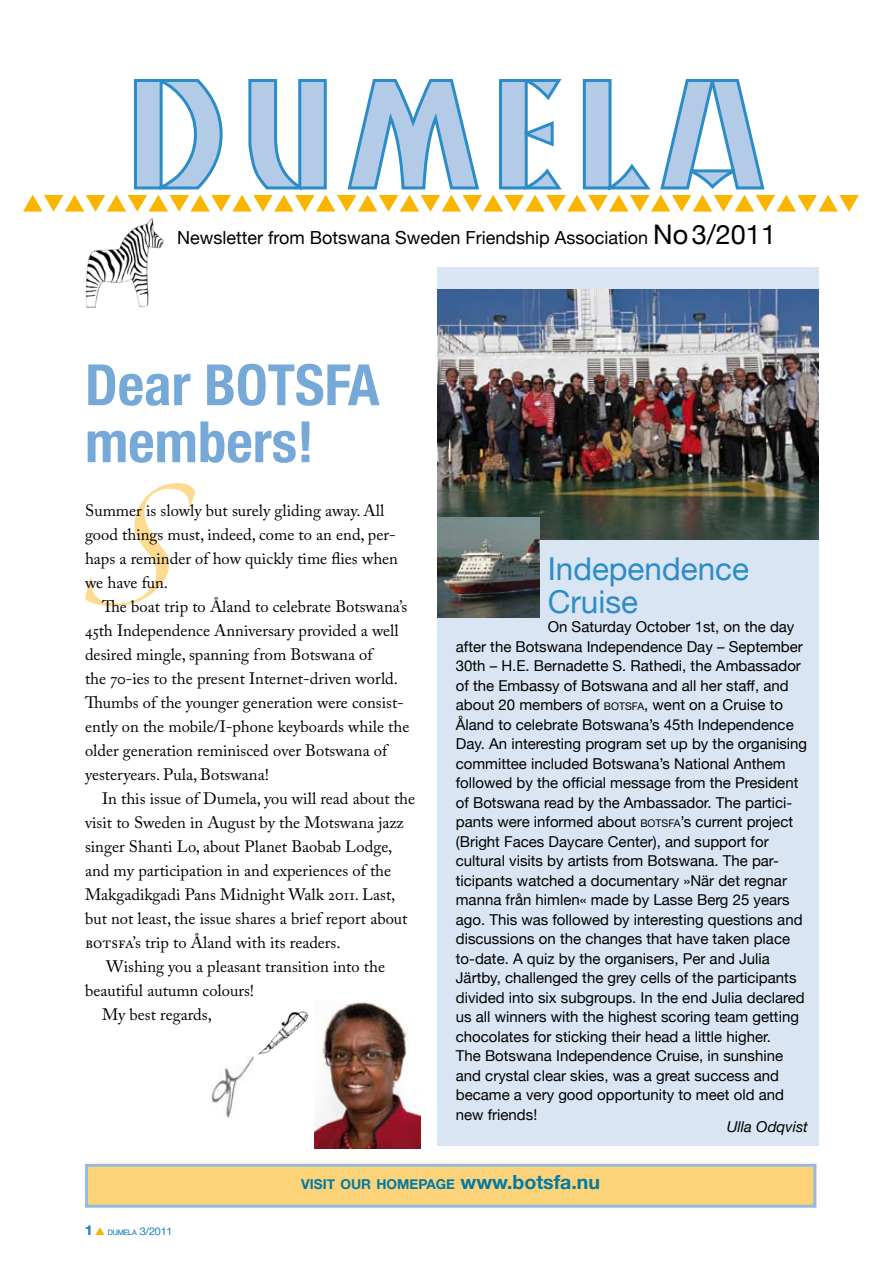
<style>
.page{position:relative;width:893px;height:1263px;background:#fff}
.page>*{position:absolute;margin:0;border:0;box-sizing:border-box;transform-origin:0 0}
.t1{font:700 condensed 57px/57px "Helvetica Neue";color:#76a9d7}
.t2{font:31.5px/33px "Helvetica Neue";color:#2b8cc7}
.t3{font:18px "Helvetica Neue";color:#000}
.t4{font:16.5px/24px "Adobe Caslon Pro";color:#000}
.t5{font:15px/19.5px "Helvetica Neue";color:#000}
.t6{font:italic 15px "Helvetica Neue";color:#000}
.t7{font:700 13.65px "Helvetica Neue";color:#007aa6}
.t8{font:300 7.35px "Helvetica Neue";color:#2b8cc7}
.s1{font-size:27px}
.s2{font-size:10.5px}
.s3{font-weight:700;font-size:13.5px}
.s4{color:#f9b500}
.s5{font-size:19.5px}
</style>
<div class="page">
<svg style="left:85px;top:483px;width:110px;height:123px"></svg>
<div style="left:437px;top:267px;width:381px;height:878px;background:#dae5f3"></div>
<svg style="left:23px;top:195px;width:836px;height:17px"></svg>
<img style="left:85px;top:218px;width:79px;height:90px">
<svg style="left:133px;top:78px;width:632px;height:113px"></svg>
<div style="left:87px;top:1165px;width:728px;height:41px;background:#fdd379"></div>
<div style="left:85px;top:1164px;width:731px;height:44px;border:3px solid #96badf"></div>
<img style="left:315px;top:1000px;width:106px;height:148px">
<img style="left:252px;top:1000px;width:69px;height:74px">
<img style="left:211px;top:1057px;width:46px;height:60px">
<img style="left:437px;top:289px;width:381px;height:250px">
<img style="left:437px;top:518px;width:102px;height:100px">
<p class="t3" style="left:177px;top:227px;width:600px">Newsletter from Botswana Sweden Friendship Association <span class="s1">No3/2011</span></p>
<h1 class="t1" style="left:85px;top:356px;width:296px">Dear BOTSFA members!</h1>
<p class="t4" style="left:85px;top:498px;width:314px">Summer is slowly but surely gliding away. All good things must, indeed, come to an end, per&shy;haps a reminder of how quickly time flies when we have fun.</p>
<p class="t4" style="left:85px;top:594px;width:326px;text-indent:17px">The boat trip to Åland to celebrate Botswana’s 45th Independence Anniversary provided a well desired mingle, spanning from Botswana of<br>the 70-ies to the present Internet-driven world.<br>Thumbs of the younger generation were consist&shy;ently on the mobile/I-phone keyboards while the older generation reminisced over Botswana of yesteryears. Pula, Botswana!</p>
<p class="t4" style="left:102px;top:786px;width:315px">In this issue of Dumela, you will read about the</p>
<p class="t4" style="left:85px;top:810px;width:320px">visit to Sweden in August by the Motswana jazz</p>
<p class="t4" style="left:85px;top:834px;width:309px">singer Shanti Lo, about Planet Baobab Lodge,</p>
<p class="t4" style="left:85px;top:858px;width:308px">and my participation in and experiences of the</p>
<p class="t4" style="left:85px;top:882px;width:312px">Makgadikgadi Pans Midnight Walk 2011. Last,</p>
<p class="t4" style="left:85px;top:906px;width:324px">but not least, the issue shares a brief report about</p>
<p class="t4" style="left:85px;top:930px;width:257px">botsfa’s trip to Åland with its readers.</p>
<p class="t4" style="left:106px;top:954px;width:281px">Wishing you a pleasant transition into the</p>
<p class="t4" style="left:85px;top:978px;width:171px">beautiful autumn colours!</p>
<p class="t4" style="left:102px;top:1002px;width:111px">My best regards,</p>
<h2 class="t2" style="left:548px;top:551px;width:203px">Independence<br>Cruise</h2>
<p class="t5" style="left:456px;top:617px;width:353px;text-indent:92px">On Saturday October 1st, on the day after the Botswana Independence Day – September 30th – H.E. Bernadette S. Rathedi, the Ambassador of the Embassy of Botswana and all her staff, and about 20 members of <span class="s2">BOTSFA</span>, went on a Cruise to Åland to celebrate Botswana’s 45th Independence Day. An interesting program set up by the organising committee included Botswana’s National Anthem followed by the official message from the President of Botswana read by the Ambassador. The partici&shy;pants were informed about <span class="s2">BOTSFA</span>’s current project (Bright Faces Daycare Center), and support for cultural visits by artists from Botswana. The par&shy;ticipants watched a documentary »När det regnar manna från himlen« made by Lasse Berg 25 years ago. This was followed by interesting questions and discussions on the changes that have taken place to-date. A quiz by the organisers, Per and Julia Järtby, challenged the grey cells of the participants divided into six subgroups. In the end Julia declared us all winners with the highest scoring team getting chocolates for sticking their head a little higher.<br>The Botswana Independence Cruise, in sunshine and crystal clear skies, was a great success and became a very good opportunity to meet old and new friends!</p>
<p class="t6" style="left:727px;top:1117px;width:83px">Ulla Odqvist</p>
<p class="t8" style="left:85px;top:1228px;width:89px"><span class="s3">1</span> <span class="s4">▲</span> DUMELA <span class="s2">3/2011</span></p>
<p class="t7" style="left:301px;top:1176px;width:300px">VISIT OUR HOMEPAGE <span class="s5">www.botsfa.nu</span></p>
</div>
